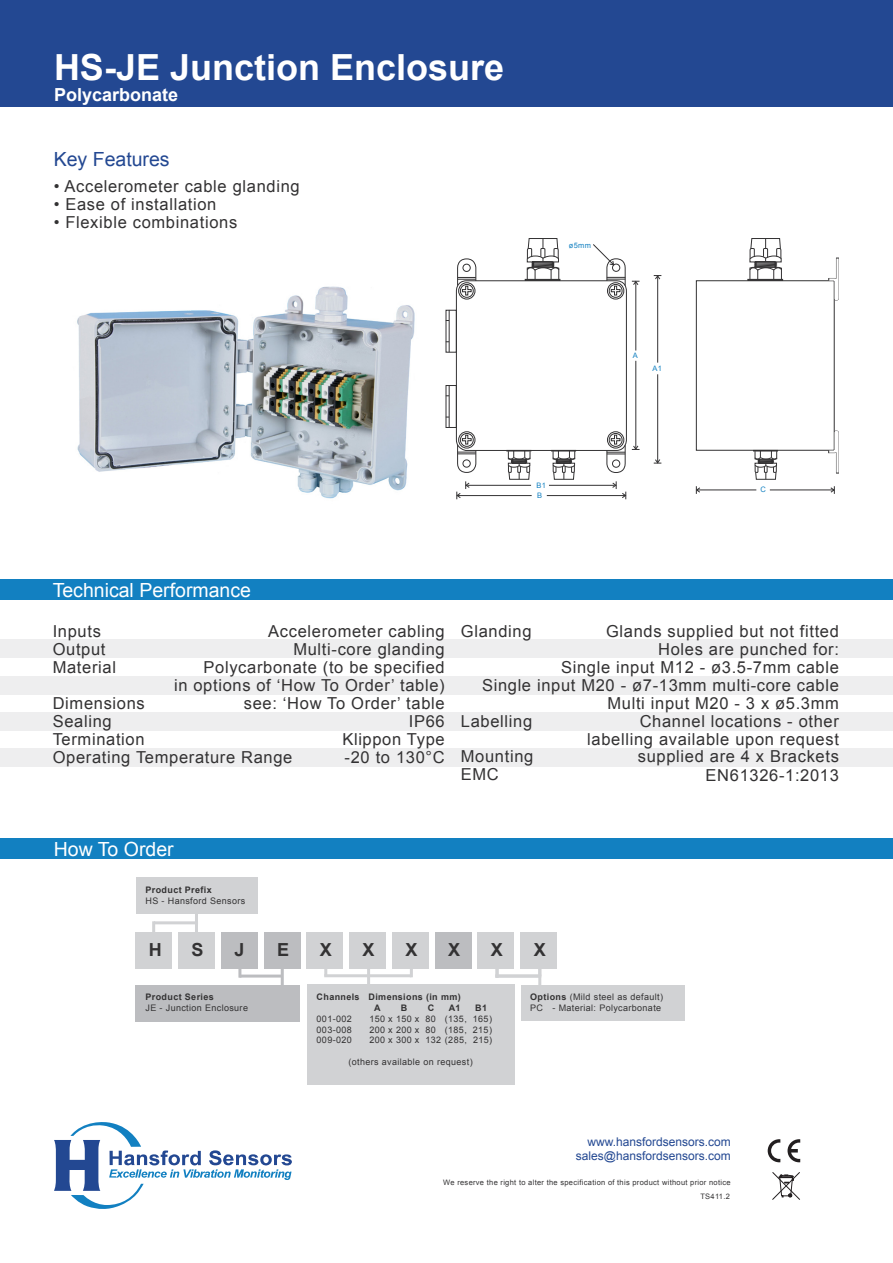
<style>
.page{position:relative;width:893px;height:1263px;background:#fff}
.page>*{position:absolute;margin:0;border:0;box-sizing:border-box;transform-origin:0 0}
.t1{font:700 36px "Arial";color:#fff}
.area_heading{font:19.5px "Arial";color:#fff}
.key_features{font:19.5px "Arial";color:#234892}
.t2{font:700 18px "Arial";color:#fff}
.product_code_options{font:700 18px "Arial";color:#333233}
.technical_specs_text{font:16.5px "Arial";letter-spacing:.04em;color:#333233}
.contact_details{font:12px "Arial";color:#234892}
.product_code_options-2{font:9px "Arial";letter-spacing:.04em;color:#333233}
.product_code_options-3{font:700 9px "Arial";letter-spacing:.04em;color:#333233}
.tiny_text{font:7.5px "Arial";letter-spacing:.04em;color:#333233}
.diagram_text{font:7.5px "Arial";letter-spacing:.04em;color:#1280c1}
.s1{font-weight:700}
</style>
<div class="page">
<img style="left:77px;top:286px;width:338px;height:213px">
<div style="left:0;top:0;width:893px;height:107px;background:#234892"></div>
<div style="left:0;top:580px;width:893px;height:20px;background:#1280c1"></div>
<div style="left:0;top:839px;width:893px;height:20px;background:#1280c1"></div>
<div style="left:136px;top:932px;width:36px;height:36px;background:#d1d2d4"></div>
<div style="left:136px;top:878px;width:122px;height:36px;background:#d1d2d4"></div>
<div style="left:179px;top:932px;width:36px;height:36px;background:#d1d2d4"></div>
<div style="left:221px;top:932px;width:36px;height:36px;background:#bcbdc0"></div>
<div style="left:264px;top:932px;width:36px;height:36px;background:#bcbdc0"></div>
<div style="left:307px;top:932px;width:36px;height:36px;background:#d1d2d4"></div>
<div style="left:350px;top:932px;width:36px;height:36px;background:#d1d2d4"></div>
<div style="left:392px;top:932px;width:36px;height:36px;background:#d1d2d4"></div>
<div style="left:435px;top:932px;width:36px;height:36px;background:#bcbdc0"></div>
<div style="left:478px;top:932px;width:36px;height:36px;background:#d1d2d4"></div>
<div style="left:521px;top:932px;width:36px;height:36px;background:#d1d2d4"></div>
<div style="left:136px;top:985px;width:164px;height:36px;background:#bcbdc0"></div>
<div style="left:307px;top:985px;width:207px;height:100px;background:#d1d2d4"></div>
<div style="left:521px;top:985px;width:163px;height:35px;background:#d1d2d4"></div>
<hr style="left:152px;top:921px;width:3px;height:18px;background:#d1d2d4">
<svg style="left:410px;top:968px;width:3px;height:9px"></svg>
<hr style="left:367px;top:967px;width:3px;height:21px;background:#d1d2d4">
<svg style="left:324px;top:968px;width:3px;height:6px"></svg>
<hr style="left:195px;top:911px;width:3px;height:22px;background:#d1d2d4">
<hr style="left:154px;top:921px;width:44px;height:3px;background:#d1d2d4">
<hr style="left:324px;top:974px;width:87px;height:3px;background:#d1d2d4">
<hr style="left:281px;top:966px;width:3px;height:24px;background:#bcbdc0">
<hr style="left:238px;top:964px;width:3px;height:14px;background:#bcbdc0">
<hr style="left:240px;top:974px;width:41px;height:3px;background:#bcbdc0">
<hr style="left:538px;top:963px;width:3px;height:26px;background:#d1d2d4">
<hr style="left:496px;top:964px;width:3px;height:14px;background:#d1d2d4">
<hr style="left:495px;top:974px;width:46px;height:3px;background:#d1d2d4">
<div style="left:0;top:640px;width:893px;height:18px;background:#eeeeef"></div>
<div style="left:0;top:676px;width:893px;height:18px;background:#eeeeef"></div>
<div style="left:0;top:712px;width:893px;height:18px;background:#eeeeef"></div>
<div style="left:0;top:748px;width:893px;height:18px;background:#eeeeef"></div>
<svg style="left:54px;top:1122px;width:238px;height:87px"></svg>
<svg style="left:768px;top:1139px;width:12px;height:23px"></svg>
<svg style="left:787px;top:1139px;width:13px;height:23px"></svg>
<svg style="left:772px;top:1172px;width:28px;height:28px"></svg>
<hr style="left:449px;top:310px;width:1px;height:42px;background:#333233">
<hr style="left:449px;top:385px;width:1px;height:42px;background:#333233">
<hr style="left:657px;top:276px;width:1px;height:87px;background:#333233">
<svg style="left:654px;top:275px;width:7px;height:5px"></svg>
<hr style="left:657px;top:374px;width:1px;height:88px;background:#333233">
<svg style="left:654px;top:459px;width:7px;height:5px"></svg>
<div style="left:696px;top:281px;width:138px;height:169px;border:1px solid #333233"></div>
<svg style="left:753px;top:450px;width:25px;height:30px"></svg>
<svg style="left:826px;top:257px;width:13px;height:45px"></svg>
<svg style="left:826px;top:429px;width:13px;height:45px"></svg>
<hr style="left:697px;top:490px;width:59px;height:1px;background:#333233">
<svg style="left:696px;top:486px;width:4px;height:8px"></svg>
<hr style="left:770px;top:490px;width:63px;height:1px;background:#333233">
<svg style="left:830px;top:486px;width:5px;height:8px"></svg>
<svg style="left:456px;top:238px;width:183px;height:261px"></svg>
<svg style="left:747px;top:238px;width:36px;height:43px"></svg>
<h1 class="t1" style="left:54px;top:43px;width:452px">HS-JE Junction Enclosure</h1>
<h2 class="t2" style="left:54px;top:83px;width:126px">Polycarbonate</h2>
<p class="key_features" style="left:54px;top:146px;width:117px">Key Features</p>
<p class="technical_specs_text" style="left:54px;top:175px;width:247px">• Accelerometer cable glanding</p>
<p class="technical_specs_text" style="left:54px;top:193px;width:164px">• Ease of installation</p>
<p class="technical_specs_text" style="left:54px;top:211px;width:185px">• Flexible combinations</p>
<p class="diagram_text" style="left:569px;top:240px;width:24px">ø5mm</p>
<p class="diagram_text" style="left:633px;top:351px;width:7px">A</p>
<p class="diagram_text" style="left:653px;top:364px;width:11px">A1</p>
<p class="diagram_text" style="left:537px;top:480px;width:11px">B1</p>
<p class="diagram_text" style="left:537px;top:491px;width:7px">B</p>
<p class="diagram_text" style="left:760px;top:485px;width:7px">C</p>
<p class="area_heading" style="left:53px;top:577px;width:200px">Technical Performance</p>
<p class="technical_specs_text" style="left:53px;top:620px;width:50px">Inputs</p>
<p class="technical_specs_text" style="left:53px;top:638px;width:54px">Output</p>
<p class="technical_specs_text" style="left:53px;top:656px;width:65px">Material</p>
<p class="technical_specs_text" style="left:53px;top:692px;width:94px">Dimensions</p>
<p class="technical_specs_text" style="left:53px;top:710px;width:60px">Sealing</p>
<p class="technical_specs_text" style="left:53px;top:728px;width:93px">Termination</p>
<p class="technical_specs_text" style="left:53px;top:746px;width:241px">Operating Temperature Range</p>
<p class="technical_specs_text" style="left:268px;top:620px;width:178px">Accelerometer cabling</p>
<p class="technical_specs_text" style="left:293px;top:638px;width:153px">Multi-core glanding</p>
<p class="technical_specs_text" style="left:204px;top:656px;width:243px">Polycarbonate (to be specified</p>
<p class="technical_specs_text" style="left:174px;top:674px;width:272px">in options of ‘How To Order’ table)</p>
<p class="technical_specs_text" style="left:244px;top:692px;width:202px">see: ‘How To Order’ table</p>
<p class="technical_specs_text" style="left:409px;top:710px;width:37px">IP66</p>
<p class="technical_specs_text" style="left:342px;top:728px;width:104px">Klippon Type</p>
<p class="technical_specs_text" style="left:345px;top:746px;width:102px">-20 to 130°C</p>
<p class="technical_specs_text" style="left:461px;top:620px;width:72px">Glanding</p>
<p class="technical_specs_text" style="left:606px;top:620px;width:234px">Glands supplied but not fitted</p>
<p class="technical_specs_text" style="left:658px;top:638px;width:182px">Holes are punched for:</p>
<p class="technical_specs_text" style="left:561px;top:656px;width:279px">Single input M12 - ø3.5-7mm cable</p>
<p class="technical_specs_text" style="left:482px;top:674px;width:358px">Single input M20 - ø7-13mm multi-core cable</p>
<p class="technical_specs_text" style="left:607px;top:692px;width:233px">Multi input M20 - 3 x ø5.3mm</p>
<p class="technical_specs_text" style="left:640px;top:710px;width:201px">Channel locations - other</p>
<p class="technical_specs_text" style="left:587px;top:728px;width:253px">labelling available upon request</p>
<p class="technical_specs_text" style="left:638px;top:745px;width:203px">supplied are 4 x Brackets</p>
<p class="technical_specs_text" style="left:706px;top:764px;width:135px">EN61326-1:2013</p>
<p class="technical_specs_text" style="left:461px;top:710px;width:73px">Labelling</p>
<p class="technical_specs_text" style="left:461px;top:745px;width:74px">Mounting</p>
<p class="technical_specs_text" style="left:461px;top:763px;width:39px">EMC</p>
<p class="area_heading" style="left:54px;top:836px;width:121px">How To Order</p>
<p class="product_code_options-3" style="left:146px;top:884px;width:68px">Product Prefix</p>
<p class="product_code_options-2" style="left:146px;top:895px;width:101px">HS - Hansford Sensors</p>
<p class="product_code_options" style="left:192px;top:937px;width:14px">S</p>
<p class="product_code_options" style="left:234px;top:937px;width:12px">J</p>
<p class="product_code_options" style="left:277px;top:937px;width:14px">E</p>
<p class="product_code_options" style="left:320px;top:937px;width:14px">X</p>
<p class="product_code_options" style="left:363px;top:937px;width:14px">X</p>
<p class="product_code_options" style="left:405px;top:937px;width:14px">X</p>
<p class="product_code_options" style="left:448px;top:937px;width:14px">X</p>
<p class="product_code_options" style="left:491px;top:937px;width:14px">X</p>
<p class="product_code_options" style="left:534px;top:937px;width:14px">X</p>
<p class="product_code_options-3" style="left:146px;top:991px;width:70px">Product Series</p>
<p class="product_code_options-2" style="left:146px;top:1002px;width:104px">JE - Junction Enclosure</p>
<p class="product_code_options" style="left:149px;top:937px;width:14px">H</p>
<p class="product_code_options-2" style="left:530px;top:991px;width:134px"><span class="s1">Options</span> (Mild steel as default)</p>
<p class="product_code_options-2" style="left:530px;top:1002px;width:132px">PC - Material: Polycarbonate</p>
<p class="product_code_options-3" style="left:317px;top:991px;width:146px">Channels Dimensions (in mm)</p>
<p class="product_code_options-3" style="left:374px;top:1002px;width:8px">A</p>
<p class="product_code_options-3" style="left:401px;top:1002px;width:8px">B</p>
<p class="product_code_options-3" style="left:428px;top:1002px;width:8px">C</p>
<p class="product_code_options-3" style="left:449px;top:1002px;width:13px">A1</p>
<p class="product_code_options-3" style="left:475px;top:1002px;width:13px">B1</p>
<p class="product_code_options-2" style="left:317px;top:1013px;width:37px">001-002</p>
<p class="product_code_options-2" style="left:369px;top:1013px;width:124px">150 x 150 x 80 (135, 165)</p>
<p class="product_code_options-2" style="left:317px;top:1023px;width:37px">003-008</p>
<p class="product_code_options-2" style="left:369px;top:1023px;width:124px">200 x 200 x 80 (185, 215)</p>
<p class="product_code_options-2" style="left:317px;top:1034px;width:37px">009-020</p>
<p class="product_code_options-2" style="left:369px;top:1034px;width:124px">200 x 300 x 132 (285, 215)</p>
<p class="product_code_options-2" style="left:348px;top:1056px;width:126px">(others available on request)</p>
<p class="contact_details" style="left:587px;top:1134px;width:145px">www.hansfordsensors.com</p>
<p class="contact_details" style="left:576px;top:1148px;width:156px">sales@hansfordsensors.com</p>
<p class="tiny_text" style="left:443px;top:1178px;width:289px">We reserve the right to alter the specification of this product without prior notice</p>
<p class="tiny_text" style="left:700px;top:1191px;width:31px">TS411.2</p>
</div>
